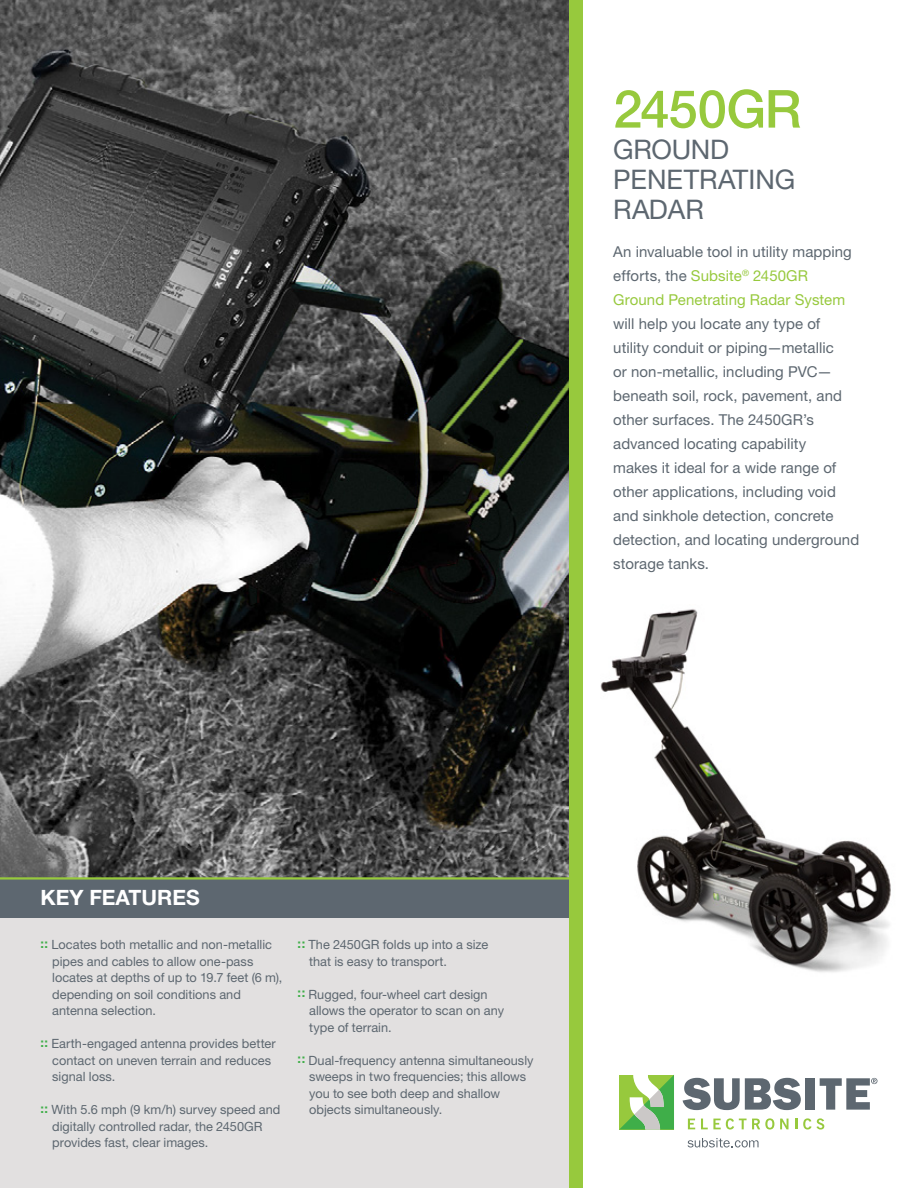
<style>
.page{position:relative;width:918px;height:1188px;background:#fff}
.page>*{position:absolute;margin:0;border:0;box-sizing:border-box;transform-origin:0 0}
.t1{font:500 52.5px "Helvetica Neue LT Std";letter-spacing:-.02em;color:#97c93d}
.t2{font:27px/30px "Helvetica Neue LT Std";letter-spacing:-.005em;color:#5d6770}
.t3{font:700 21.15px "Helvetica Neue LT Std";color:#fff}
.t4{font:15px/24px "Helvetica Neue LT Std";letter-spacing:.005em;color:#5d6770}
.t5{font:12.75px/16.5px "Helvetica Neue LT Std";color:#5d6770}
.s1{color:#97c93d}
.s2{font-weight:700;color:#3fae49}
</style>
<div class="page">
<img style="left:600px;top:609px;width:291px;height:363px">
<img style="left:0;top:0;width:569px;height:877px">
<div style="left:0;top:901px;width:575px;height:287px;background:#e2e0e0"></div>
<div style="left:0;top:879px;width:575px;height:38px;background:#5d6770"></div>
<div style="left:569px;top:0;width:13px;height:1188px;background:#97c93d"></div>
<hr style="left:0;top:877px;width:574px;height:3px;background:#97c93d">
<svg style="left:683px;top:1078px;width:118px;height:32px"></svg>
<div style="left:805px;top:1078px;width:10px;height:32px;background:#5d6770"></div>
<svg style="left:688px;top:1119px;width:7px;height:10px"></svg>
<svg style="left:701px;top:1118px;width:73px;height:12px"></svg>
<svg style="left:780px;top:1119px;width:9px;height:10px"></svg>
<svg style="left:795px;top:1119px;width:2px;height:10px"></svg>
<svg style="left:803px;top:1118px;width:21px;height:12px"></svg>
<svg style="left:619px;top:1075px;width:55px;height:54px"></svg>
<svg style="left:820px;top:1078px;width:57px;height:32px"></svg>
<svg style="left:688px;top:1138px;width:71px;height:10px"></svg>
<h1 class="t1" style="left:613px;top:78px;width:190px">2450GR</h1>
<h2 class="t2" style="left:613px;top:134px;width:184px">GROUND<br>PENETRATING<br>RADAR</h2>
<p class="t4" style="left:613px;top:239px;width:240px">An invaluable tool in utility mapping efforts, the <span class="s1">Subsite</span><sup>®</sup> <span class="s1">2450GR<br>Ground Penetrating Radar System</span></p>
<p class="t4" style="left:613px;top:311px;width:247px">will help you locate any type of utility conduit or piping—metallic<br>or non-metallic, including PVC— beneath soil, rock, pavement, and other surfaces. The 2450GR’s advanced locating capability<br>makes it ideal for a wide range of other applications, including void and sinkhole detection, concrete detection, and locating underground storage tanks.</p>
<h3 class="t3" style="left:40px;top:885px;width:161px">KEY FEATURES</h3>
<p class="t5" style="left:52px;top:936px;width:232px;text-indent:-12px"><span class="s2">::</span> Locates both metallic and non-metallic pipes and cables to allow one-pass locates at depths of up to 19.7 feet (6 m), depending on soil conditions and antenna selection.</p>
<p class="t5" style="left:52px;top:1035px;width:225px;text-indent:-12px"><span class="s2">::</span> Earth-engaged antenna provides better contact on uneven terrain and reduces signal loss.</p>
<p class="t5" style="left:52px;top:1101px;width:230px;text-indent:-12px"><span class="s2">::</span> With 5.6 mph (9 km/h) survey speed and digitally controlled radar, the 2450GR provides fast, clear images.</p>
<p class="t5" style="left:309px;top:936px;width:181px;text-indent:-12px"><span class="s2">::</span> The 2450GR folds up into a size that is easy to transport.</p>
<p class="t5" style="left:309px;top:986px;width:196px;text-indent:-12px"><span class="s2">::</span> Rugged, four-wheel cart design allows the operator to scan on any type of terrain.</p>
<p class="t5" style="left:309px;top:1052px;width:226px;text-indent:-12px"><span class="s2">::</span> Dual-frequency antenna simultaneously sweeps in two frequencies; this allows you to see both deep and shallow objects simultaneously.</p>
</div>
